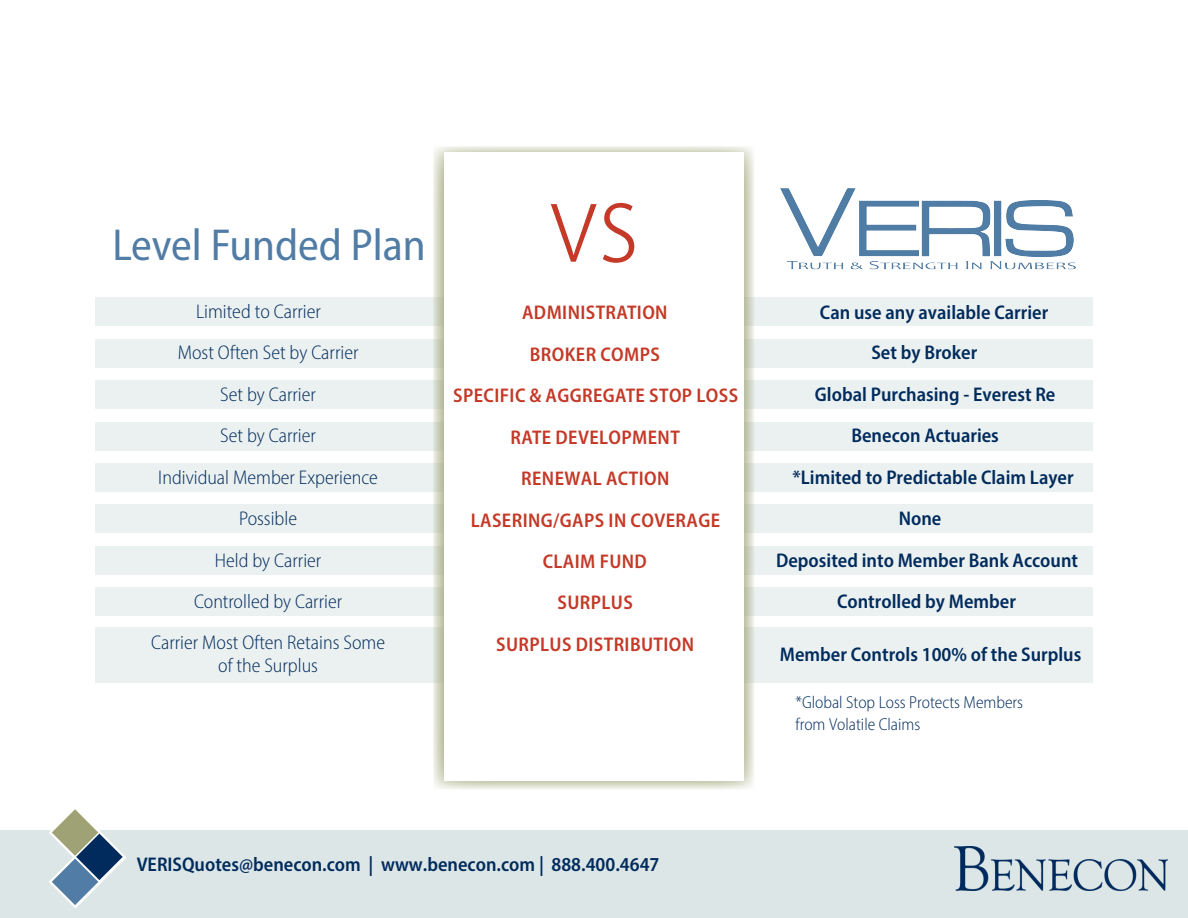
<style>
.page{position:relative;width:1188px;height:918px;background:#fff}
.page>*{position:absolute;margin:0;border:0;box-sizing:border-box;transform-origin:0 0}
.t1{font:300 semi-condensed 120px "Myriad Pro";color:#c43927}
.t2{font:semi-condensed 45px "Myriad Pro";color:#507ca5}
.t3{font:600 semi-condensed 19.8px "Myriad Pro";color:#002b5c}
.t4{font:300 semi-condensed 19.8px "Myriad Pro";color:#002b5c}
.t5{font:600 semi-condensed 19.8px "Myriad Pro";letter-spacing:.02em;color:#c43927}
.t6{font:300 semi-condensed 17.25px/22.5px "Myriad Pro";color:#002b5c}
</style>
<div class="page">
<div style="left:95px;top:297px;width:998px;height:28px;background:#ebf0f0"></div>
<div style="left:95px;top:340px;width:998px;height:28px;background:#ebf0f0"></div>
<div style="left:95px;top:380px;width:998px;height:28px;background:#ebf0f0"></div>
<div style="left:95px;top:423px;width:998px;height:28px;background:#ebf0f0"></div>
<div style="left:95px;top:464px;width:998px;height:28px;background:#ebf0f0"></div>
<div style="left:95px;top:505px;width:998px;height:28px;background:#ebf0f0"></div>
<div style="left:95px;top:546px;width:998px;height:28px;background:#ebf0f0"></div>
<div style="left:95px;top:588px;width:998px;height:28px;background:#ebf0f0"></div>
<div style="left:95px;top:628px;width:998px;height:55px;background:#ebf0f0"></div>
<div style="left:0;top:831px;width:1188px;height:87px;background:#dde6e6"></div>
<svg style="left:433px;top:146px;width:322px;height:643px;background:#d7d9c8"></svg>
<div style="left:444px;top:153px;width:300px;height:628px;background:#fff"></div>
<svg style="left:49px;top:809px;width:77px;height:100px"></svg>
<img style="left:780px;top:189px;width:296px;height:81px">
<img style="left:955px;top:846px;width:213px;height:44px">
<p class="t2" style="left:112px;top:218px;width:315px">Level Funded Plan</p>
<p class="t4" style="left:196px;top:300px;width:126px">Limited to Carrier</p>
<p class="t4" style="left:178px;top:341px;width:182px">Most Often Set by Carrier</p>
<p class="t4" style="left:220px;top:382px;width:97px">Set by Carrier</p>
<p class="t4" style="left:220px;top:424px;width:97px">Set by Carrier</p>
<p class="t4" style="left:158px;top:465px;width:221px">Individual Member Experience</p>
<p class="t4" style="left:239px;top:507px;width:60px">Possible</p>
<p class="t4" style="left:215px;top:548px;width:108px">Held by Carrier</p>
<p class="t4" style="left:194px;top:590px;width:150px">Controlled by Carrier</p>
<p class="t4" style="left:151px;top:631px;width:235px">Carrier Most Often Retains Some</p>
<p class="t4" style="left:218px;top:653px;width:101px">of the Surplus</p>
<p class="t1" style="left:549px;top:150px;width:92px">vs</p>
<p class="t5" style="left:522px;top:300px;width:147px">ADMINISTRATION</p>
<p class="t5" style="left:530px;top:342px;width:132px">BROKER COMPS</p>
<p class="t5" style="left:453px;top:383px;width:286px">SPECIFIC &amp; AGGREGATE STOP LOSS</p>
<p class="t5" style="left:511px;top:425px;width:171px">RATE DEVELOPMENT</p>
<p class="t5" style="left:521px;top:466px;width:150px">RENEWAL ACTION</p>
<p class="t5" style="left:471px;top:508px;width:251px">LASERING/GAPS IN COVERAGE</p>
<p class="t5" style="left:543px;top:549px;width:106px">CLAIM FUND</p>
<p class="t5" style="left:558px;top:590px;width:77px">SURPLUS</p>
<p class="t5" style="left:496px;top:632px;width:200px">SURPLUS DISTRIBUTION</p>
<p class="t3" style="left:820px;top:300px;width:230px">Can use any available Carrier</p>
<p class="t3" style="left:871px;top:340px;width:107px">Set by Broker</p>
<p class="t3" style="left:815px;top:382px;width:242px">Global Purchasing - Everest Re</p>
<p class="t3" style="left:851px;top:423px;width:149px">Benecon Actuaries</p>
<p class="t3" style="left:793px;top:465px;width:283px">*Limited to Predictable Claim Layer</p>
<p class="t3" style="left:899px;top:506px;width:44px">None</p>
<p class="t3" style="left:776px;top:547px;width:303px">Deposited into Member Bank Account</p>
<p class="t3" style="left:837px;top:589px;width:180px">Controlled by Member</p>
<p class="t3" style="left:780px;top:642px;width:303px">Member Controls 100% of the Surplus</p>
<p class="t6" style="left:796px;top:691px;width:229px">*Global Stop Loss Protects Members from Volatile Claims</p>
<p class="t3" style="left:137px;top:851px;width:524px">VERISQuotes@benecon.com | www.benecon.com | 888.400.4647</p>
</div>
